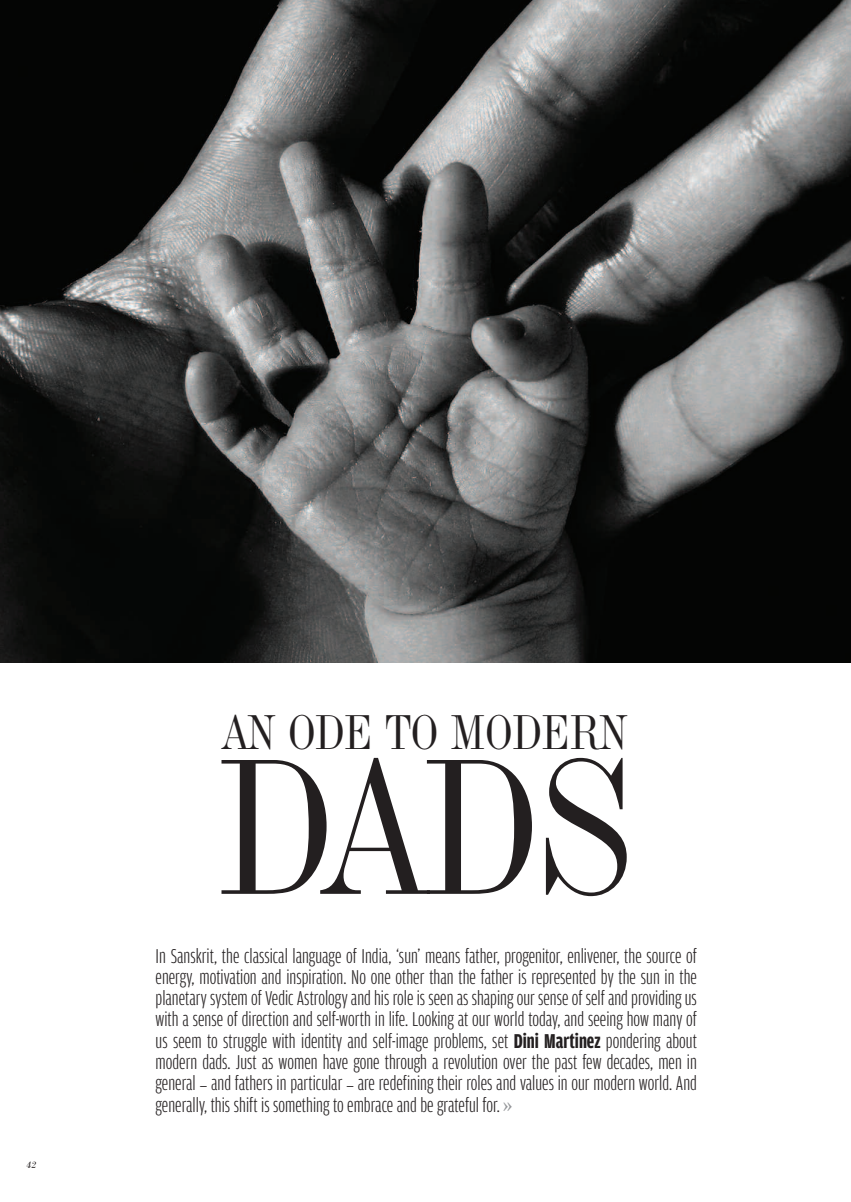
<style>
.page{position:relative;width:851px;height:1202px;background:#fff}
.page>*{position:absolute;margin:0;border:0;box-sizing:border-box;transform-origin:0 0}
.t1{font:188.12px "Industrial 736 BT";color:#231f20}
.t2{font:47.5px "Industrial 736 BT";letter-spacing:-.015em;color:#231f20}
.t3{font:300 21.25px/21.2px "Amplitude Comp";color:#231f20;text-align:justify}
.t4{font:italic 10px "Bodoni";color:#231f20}
.s1{font-weight:700}
.s2{font-family:"Adobe Arabic";font-weight:400}
.s3{font-family:"Minion Pro";font-weight:400;font-size:23.75px;color:#939598}
</style>
<div class="page">
<img style="left:0;top:0;width:850px;height:662px">
<p class="t4" style="left:26px;top:1158px;width:11px">42</p>
<h2 class="t2" style="left:223px;top:704px;width:406px">AN ODE TO MODERN</h2>
<h1 class="t1" style="left:216px;top:718px;width:421px">DADS</h1>
<p class="t3" style="left:155px;top:944px;width:543px">In Sanskrit, the classical language of India, ‘sun’ means father, progenitor, enlivener, the source of energy, motivation and inspiration. No one other than the father is represented by the sun in the planetary system ofVedicAstrology andhis roleis seenas shapingour senseof self andprovidingus with a sense of direction and self-worth in life. Looking at our world today, and seeing how many of us seem to struggle with identity and self-image problems, set <span class="s1">Dini Martinez</span> pondering about modern dads. Just as women have gone through a revolution over the past few decades, men in general <span class="s2">–</span> and fathers in particular <span class="s2">–</span> are redefining their roles and values in our modern world. And generally, this shift is something to embrace and be grateful for. <span class="s3">»</span></p>
</div>
